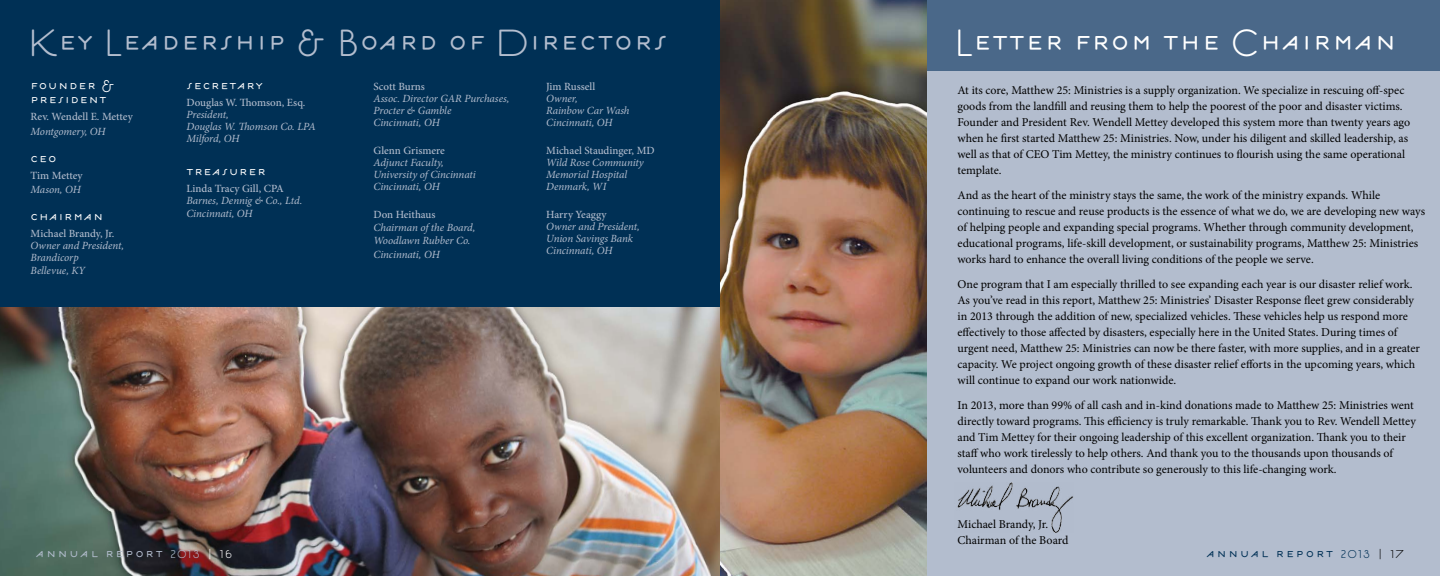
<style>
.page{position:relative;width:1440px;height:576px;background:#fff}
.page>*{position:absolute;margin:0;border:0;box-sizing:border-box;transform-origin:0 0}
.t1{font:40px "Estilo";letter-spacing:.025em;color:#b3bdce}
.t2{font:40px "Estilo";letter-spacing:.025em;color:#fff}
.t3{font:18px/14px "Estilo";letter-spacing:.05em;color:#fff}
.t4{font:18px "Estilo";letter-spacing:.1em;color:#b3bdce}
.t5{font:18px "Estilo";letter-spacing:.1em;color:#003055}
.t6{font:12px/16px "Minion Pro";letter-spacing:-.005em;color:#000}
.t7{font:italic 11px/12px "Minion Pro";letter-spacing:-.01em;color:#b3bdce}
.t8{font:500 11px "Minion Pro";color:#b3bdce}
.s1{font-size:12px}
.s2{font-size:12px;color:#fff}
.s3{font-size:12px;color:#000}
</style>
<div class="page">
<img style="left:0;top:307px;width:720px;height:269px">
<div style="left:0;top:0;width:720px;height:307px;background:#003055"></div>
<img style="left:720px;top:0;width:207px;height:576px">
<div style="left:927px;top:0;width:513px;height:508px;background:#4a6889"></div>
<div style="left:927px;top:71px;width:513px;height:505px;background:#b3bdce"></div>
<img style="left:957px;top:483px;width:116px;height:49px">
<h1 class="t1" style="left:28px;top:18px;width:641px">Key Leadership &amp; Board of Directors</h1>
<p class="t8" style="left:374px;top:79px;width:53px">Scott Burns</p>
<p class="t7" style="left:374px;top:92px;width:137px">Assoc. Director GAR Purchases,<br>Procter &amp; Gamble<br>Cincinnati, OH</p>
<p class="t8" style="left:374px;top:143px;width:73px">Glenn Grismere</p>
<p class="t7" style="left:374px;top:156px;width:104px">Adjunct Faculty,<br>University of Cincinnati<br>Cincinnati, OH</p>
<p class="t8" style="left:374px;top:207px;width:64px">Don Heithaus</p>
<p class="t7" style="left:374px;top:221px;width:103px;line-height:13.2px">Chairman of the Board,<br>Woodlawn Rubber Co.<br>Cincinnati, OH</p>
<h2 class="t3" style="left:31px;top:79px;width:86px">founder &amp; president</h2>
<p class="t8" style="left:31px;top:109px;width:104px">Rev. Wendell E. Mettey</p>
<p class="t7" style="left:31px;top:125px;width:77px">Montgomery, OH</p>
<h2 class="t3" style="left:31px;top:151px;width:28px">ceo</h2>
<p class="t8" style="left:31px;top:168px;width:53px">Tim Mettey</p>
<p class="t7" style="left:31px;top:183px;width:52px">Mason, OH</p>
<h2 class="t3" style="left:31px;top:210px;width:74px">chairman</h2>
<p class="t8" style="left:31px;top:226px;width:85px">Michael Brandy, Jr.</p>
<p class="t7" style="left:31px;top:239px;width:95px">Owner and President,<br>Brandicorp</p>
<p class="t7" style="left:31px;top:265px;width:56px">Bellevue, KY</p>
<p class="t8" style="left:546px;top:79px;width:50px">Jim Russell</p>
<p class="t7" style="left:546px;top:92px;width:85px">Owner,<br>Rainbow Car Wash<br>Cincinnati, OH</p>
<p class="t8" style="left:546px;top:143px;width:110px">Michael Staudinger, MD</p>
<p class="t7" style="left:546px;top:156px;width:99px">Wild Rose Community<br>Memorial Hospital<br>Denmark, WI</p>
<p class="t8" style="left:546px;top:207px;width:62px">Harry Yeaggy</p>
<p class="t7" style="left:546px;top:220px;width:95px">Owner and President,<br>Union Savings Bank<br>Cincinnati, OH</p>
<h2 class="t3" style="left:186px;top:79px;width:78px">secretary</h2>
<p class="t8" style="left:186px;top:95px;width:121px">Douglas W. Thomson, Esq.</p>
<p class="t7" style="left:186px;top:108px;width:131px">President,<br>Douglas W. Thomson Co. LPA<br>Milford, OH</p>
<h2 class="t3" style="left:186px;top:165px;width:81px">treasurer</h2>
<p class="t8" style="left:186px;top:181px;width:99px">Linda Tracy Gill, CPA</p>
<p class="t7" style="left:186px;top:194px;width:117px;line-height:13.2px">Barnes, Dennig &amp; Co., Ltd.<br>Cincinnati, OH</p>
<h1 class="t2" style="left:955px;top:18px;width:443px">Letter from the Chairman</h1>
<p class="t6" style="left:958px;top:82px;width:454px">At its core, Matthew 25: Ministries is a supply organization. We specialize in rescuing off-spec goods from the landfill and reusing them to help the poorest of the poor and disaster victims.<br>Founder and President Rev. Wendell Mettey developed this system more than twenty years ago when he first started Matthew 25: Ministries. Now, under his diligent and skilled leadership, as well as that of CEO Tim Mettey, the ministry continues to flourish using the same operational template.</p>
<p class="t6" style="left:958px;top:187px;width:469px">And as the heart of the ministry stays the same, the work of the ministry expands. While continuing to rescue and reuse products is the essence of what we do, we are developing new ways of helping people and expanding special programs. Whether through community development, educational programs, life-skill development, or sustainability programs, Matthew 25: Ministries works hard to enhance the overall living conditions of the people we serve.</p>
<p class="t6" style="left:958px;top:276px;width:464px">One program that I am especially thrilled to see expanding each year is our disaster relief work.<br>As you’ve read in this report, Matthew 25: Ministries’ Disaster Response fleet grew considerably in 2013 through the addition of new, specialized vehicles. These vehicles help us respond more effectively to those affected by disasters, especially here in the United States. During times of urgent need, Matthew 25: Ministries can now be there faster, with more supplies, and in a greater capacity. We project ongoing growth of these disaster relief efforts in the upcoming years, which will continue to expand our work nationwide.</p>
<p class="t6" style="left:958px;top:397px;width:460px">In 2013, more than 99% of all cash and in-kind donations made to Matthew 25: Ministries went directly toward programs. This efficiency is truly remarkable. Thank you to Rev. Wendell Mettey and Tim Mettey for their ongoing leadership of this excellent organization. Thank you to their staff who work tirelessly to help others. And thank you to the thousands upon thousands of volunteers and donors who contribute so generously to this life-changing work.</p>
<p class="t6" style="left:958px;top:516px;width:112px">Michael Brandy, Jr.<br>Chairman of the Board</p>
<h2 class="t4" style="left:36px;top:543px;width:197px">annual report <span class="s1">2013</span> <span class="s2">| 16</span></h2>
<h2 class="t5" style="left:1207px;top:543px;width:198px">annual report <span class="s1">2013</span> <span class="s3">| 17</span></h2>
</div>
